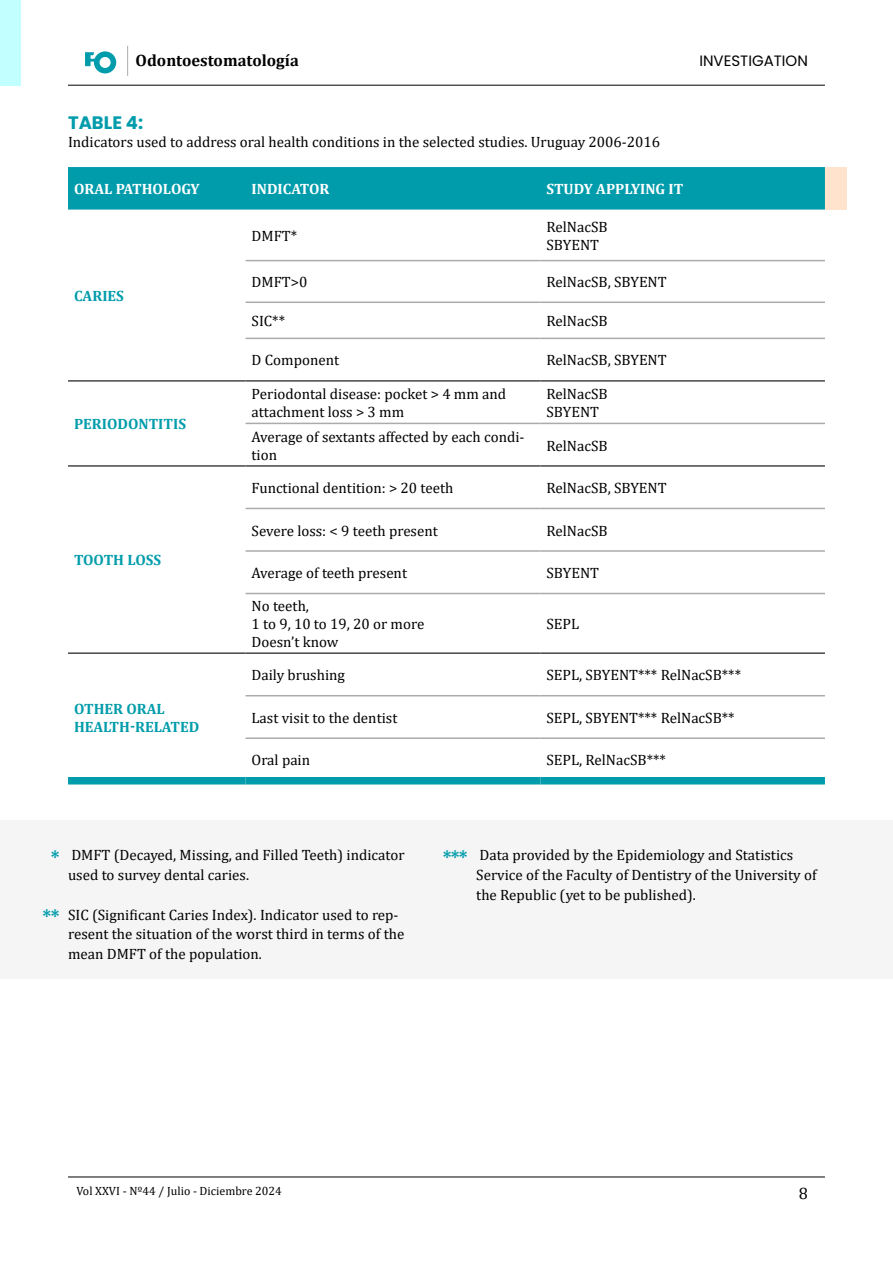
<style>
.page{position:relative;width:893px;height:1263px;background:#fff}
.page>*{position:absolute;margin:0;border:0;box-sizing:border-box;transform-origin:0 0}
.t1{font:700 19.5px "Cambria";color:#009cab}
.t2{font:700 18px "Poppins";color:#009cab}
.t3{font:700 16.5px "Cambria";color:#000}
.t4{font:16.5px "Cambria";color:#000}
.t5{font:15px/18px "Cambria";color:#000}
.t6{font:700 15px/18px "Cambria";color:#009cab}
.t7{font:700 15px "Cambria";color:#fff}
.t8{font:15px "Poppins";color:#000}
.t9{font:12px "Cambria";color:#000}
</style>
<div class="page">
<hr style="left:68px;top:1176px;width:757px;height:1px;background:#000">
<hr style="left:68px;top:85px;width:757px;height:1px;background:#000">
<svg style="left:85px;top:51px;width:31px;height:22px"></svg>
<hr style="left:127px;top:46px;width:1px;height:30px;background:#acabaa">
<div style="left:0;top:820px;width:893px;height:159px;background:#f5f5f5"></div>
<div style="left:68px;top:167px;width:757px;height:43px;background:#009cab"></div>
<hr style="left:246px;top:260px;width:294px;height:1px;background:#acabaa">
<hr style="left:540px;top:260px;width:285px;height:1px;background:#acabaa">
<hr style="left:246px;top:301px;width:294px;height:2px;background:#acabaa">
<hr style="left:540px;top:301px;width:285px;height:2px;background:#acabaa">
<hr style="left:246px;top:338px;width:294px;height:1px;background:#acabaa">
<hr style="left:540px;top:338px;width:285px;height:1px;background:#acabaa">
<hr style="left:246px;top:423px;width:294px;height:1px;background:#acabaa">
<hr style="left:540px;top:423px;width:285px;height:1px;background:#acabaa">
<hr style="left:246px;top:508px;width:294px;height:1px;background:#acabaa">
<hr style="left:540px;top:508px;width:285px;height:1px;background:#acabaa">
<hr style="left:246px;top:550px;width:294px;height:2px;background:#acabaa">
<hr style="left:540px;top:550px;width:285px;height:2px;background:#acabaa">
<hr style="left:246px;top:593px;width:294px;height:1px;background:#acabaa">
<hr style="left:540px;top:593px;width:285px;height:1px;background:#acabaa">
<hr style="left:246px;top:695px;width:294px;height:1px;background:#acabaa">
<hr style="left:540px;top:695px;width:285px;height:1px;background:#acabaa">
<hr style="left:246px;top:737px;width:294px;height:2px;background:#acabaa">
<hr style="left:540px;top:737px;width:285px;height:2px;background:#acabaa">
<hr style="left:68px;top:380px;width:178px;height:2px;background:#484646">
<hr style="left:246px;top:380px;width:294px;height:2px;background:#484646">
<hr style="left:540px;top:380px;width:285px;height:2px;background:#484646">
<hr style="left:68px;top:465px;width:178px;height:2px;background:#484646">
<hr style="left:68px;top:652px;width:178px;height:2px;background:#484646">
<hr style="left:246px;top:465px;width:294px;height:2px;background:#484646">
<hr style="left:540px;top:465px;width:285px;height:2px;background:#484646">
<hr style="left:246px;top:652px;width:294px;height:2px;background:#484646">
<hr style="left:540px;top:652px;width:285px;height:2px;background:#484646">
<div style="left:68px;top:777px;width:178px;height:7px;background:#009cab"></div>
<div style="left:246px;top:777px;width:294px;height:7px;background:#009cab"></div>
<div style="left:540px;top:777px;width:285px;height:7px;background:#009cab"></div>
<div style="left:0;top:0;width:21px;height:85px;background:#c2ffff"></div>
<div style="left:825px;top:167px;width:21px;height:43px;background:#ffe3cc"></div>
<p class="t3" style="left:136px;top:49px;width:165px">ODONTOESTOMATOLOGÍA</p>
<p class="t8" style="left:699px;top:52px;width:110px">INVESTIGATION</p>
<p class="t2" style="left:68px;top:112px;width:77px">Table 4:</p>
<p class="t5" style="left:68px;top:133px;width:594px">Indicators used to address oral health conditions in the selected studies. Uruguay 2006-2016</p>
<p class="t7" style="left:74px;top:178px;width:89px">ORAL PATHOLO</p>
<p class="t7" style="left:181px;top:178px;width:19px">GY</p>
<p class="t7" style="left:252px;top:178px;width:69px">INDICATOR</p>
<p class="t7" style="left:546px;top:178px;width:69px">STUDY APPLY</p>
<p class="t7" style="left:640px;top:178px;width:45px">ING IT</p>
<p class="t6" style="left:74px;top:286px;width:51px">CARIES</p>
<p class="t6" style="left:74px;top:415px;width:114px">PERIODONTITIS</p>
<p class="t6" style="left:74px;top:551px;width:11px">TOO</p>
<p class="t6" style="left:104px;top:551px;width:59px">TH LOSS</p>
<p class="t6" style="left:74px;top:699px;width:127px">OTHER ORAL<br>HEALTH-RELATED</p>
<p class="t5" style="left:252px;top:227px;width:47px">DMFT*</p>
<p class="t5" style="left:546px;top:218px;width:63px">RelNacSB<br>SBYENT</p>
<p class="t5" style="left:252px;top:273px;width:57px">DMFT&gt;0</p>
<p class="t5" style="left:546px;top:273px;width:122px">RelNacSB, SBYENT</p>
<p class="t5" style="left:252px;top:312px;width:35px">SIC**</p>
<p class="t5" style="left:546px;top:312px;width:63px">RelNacSB</p>
<p class="t5" style="left:252px;top:351px;width:89px">D Component</p>
<p class="t5" style="left:546px;top:351px;width:122px">RelNacSB, SBYENT</p>
<p class="t5" style="left:252px;top:385px;width:256px">Periodontal disease: pocket &gt; 4 mm and attachment loss &gt; 3 mm</p>
<p class="t5" style="left:546px;top:385px;width:63px">RelNacSB<br>SBYENT</p>
<p class="t5" style="left:252px;top:427px;width:275px">Average of sextants affected by each condi&shy;tion</p>
<p class="t5" style="left:546px;top:436px;width:63px">RelNacSB</p>
<p class="t5" style="left:252px;top:479px;width:203px">Functional dentition: &gt; 20 teeth</p>
<p class="t5" style="left:546px;top:479px;width:122px">RelNacSB, SBYENT</p>
<p class="t5" style="left:252px;top:521px;width:188px">Severe loss: &lt; 9 teeth present</p>
<p class="t5" style="left:546px;top:521px;width:63px">RelNacSB</p>
<p class="t5" style="left:252px;top:564px;width:157px">Average of teeth present</p>
<p class="t5" style="left:546px;top:564px;width:54px">SBYENT</p>
<p class="t5" style="left:252px;top:597px;width:174px">No teeth,<br>1 to 9, 10 to 19, 20 or more<br>Doesn’t know</p>
<p class="t5" style="left:546px;top:615px;width:34px">SEPL</p>
<p class="t5" style="left:252px;top:666px;width:95px">Daily brushing</p>
<p class="t5" style="left:546px;top:666px;width:196px">SEPL, SBYENT*** RelNacSB***</p>
<p class="t5" style="left:252px;top:709px;width:147px">Last visit to the dentist</p>
<p class="t5" style="left:546px;top:709px;width:190px">SEPL, SBYENT*** RelNacSB**</p>
<p class="t5" style="left:252px;top:751px;width:60px">Oral pain</p>
<p class="t5" style="left:546px;top:751px;width:121px">SEPL, RelNacSB***</p>
<h1 class="t1" style="left:51px;top:843px;width:10px">*</h1>
<h1 class="t1" style="left:43px;top:903px;width:18px">**</h1>
<p class="t5" style="left:68px;top:845px;width:338px;line-height:19.8px">DMFT (Decayed, Missing, and Filled Teeth) indicator used to survey dental caries.</p>
<p class="t5" style="left:68px;top:904px;width:338px;line-height:19.8px">SIC (Significant Caries Index). Indicator used to rep&shy;resent the situation of the worst third in terms of the mean DMFT of the population.</p>
<h1 class="t1" style="left:443px;top:843px;width:26px">***</h1>
<p class="t5" style="left:476px;top:845px;width:342px;line-height:19.8px">Data provided by the Epidemiology and Statistics<br>Service of the Faculty of Dentistry of the University of the Republic (yet to be published).</p>
<p class="t9" style="left:77px;top:1184px;width:207px">Vol XXVI - Nº44 / Julio - Diciembre 2024</p>
<p class="t4" style="left:799px;top:1184px;width:11px">8</p>
</div>
